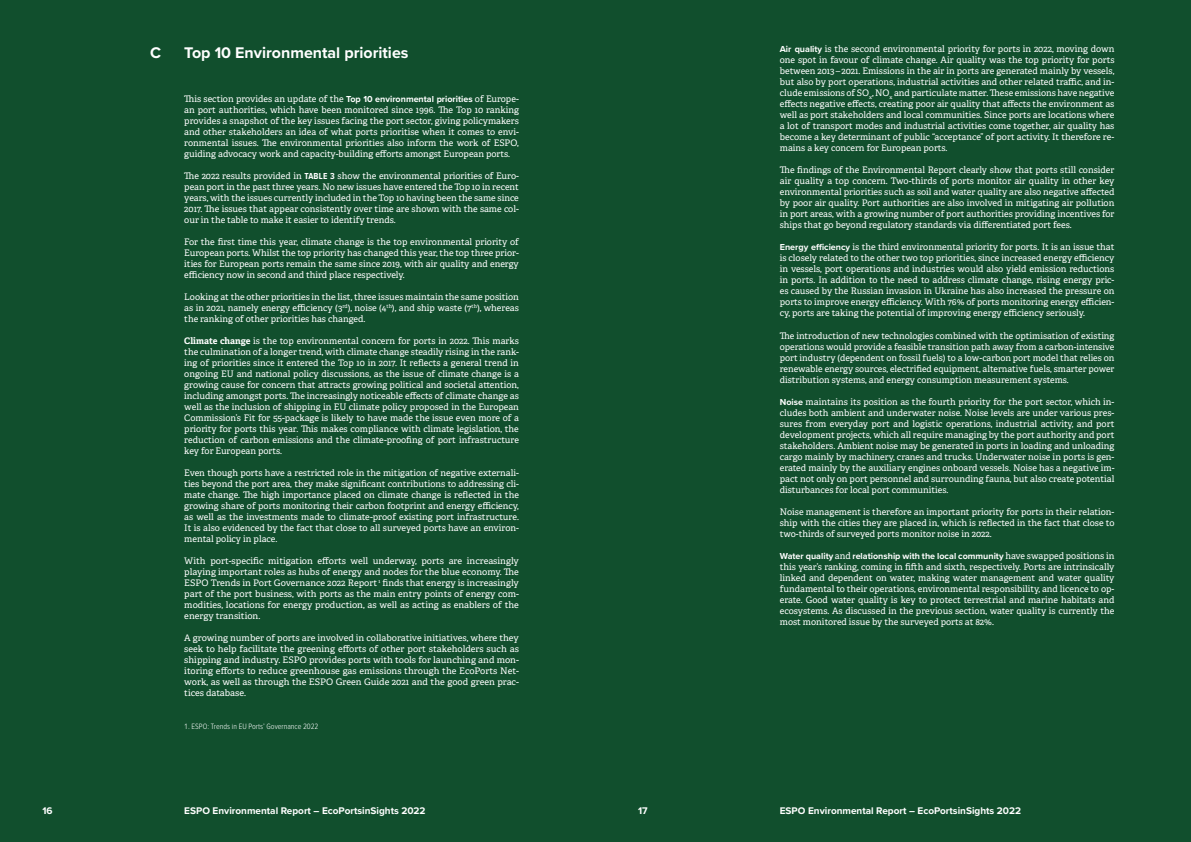
<style>
.page{position:relative;width:1191px;height:842px;background:#fff}
.page>*{position:absolute;margin:0;border:0;box-sizing:border-box;transform-origin:0 0}
.t1{font:700 16px "Proxima Nova";color:#fff}
.t2{font:700 10px "Proxima Nova";color:#fff}
.t3{font:9px/11px "Adelle";color:#fff;text-align:justify}
.t4{font:700 9px "Proxima Nova";color:#fff}
.t5{font:300 8px "Proxima Nova Cond";color:#fff}
.s1{font-family:"Proxima Nova";font-weight:700}
.s2{font-family:"Proxima Nova A Cond";font-weight:700}
.s3{font-weight:700}
.s4{font-family:"Adelle";font-weight:400}
</style>
<div class="page">
<div style="left:0;top:0;width:595px;height:842px;background:#114f2d"></div>
<div style="left:595px;top:0;width:596px;height:842px;background:#114f2d"></div>
<h1 class="t1" style="left:150px;top:41px;width:12px">C</h1>
<h1 class="t1" style="left:184px;top:41px;width:226px">Top 10 Environmental priorities</h1>
<p class="t3" style="left:184px;top:93px;width:336px">This section provides an update of the <span class="s1">Top 10 environmental priorities</span> of Europe&shy;an port authorities, which have been monitored since 1996. The Top 10 ranking provides a snapshot of the key issues facing the port sector, giving policymakers and other stakeholders an idea of what ports prioritise when it comes to envi&shy;ronmental issues. The environmental priorities also inform the work of ESPO, guiding advocacy work and capacity-building efforts amongst European ports.</p>
<p class="t3" style="left:184px;top:170px;width:336px">The 2022 results provided in <span class="s2">TABLE 3</span> show the environmental priorities of Euro&shy;pean port in the past three years. No new issues have entered the Top 10 in recent years, with the issues currently included in the Top 10 having been the same since 2017. The issues that appear consistently over time are shown with the same col&shy;our in the table to make it easier to identify trends.</p>
<p class="t3" style="left:184px;top:236px;width:336px">For the first time this year, climate change is the top environmental priority of European ports. Whilst the top priority has changed this year, the top three prior&shy;ities for European ports remain the same since 2019, with air quality and energy efficiency now in second and third place respectively.</p>
<p class="t3" style="left:184px;top:291px;width:336px">Looking at the other priorities in the list, three issues maintain the same position as in 2021, namely energy efficiency (3<sup>rd</sup>), noise (4<sup>th</sup>), and ship waste (7<sup>th</sup>), whereas the ranking of other priorities has changed.</p>
<p class="t3" style="left:184px;top:335px;width:336px"><span class="s3">Climate change</span> is the top environmental concern for ports in 2022. This marks the culmination of a longer trend, with climate change steadily rising in the rank&shy;ing of priorities since it entered the Top 10 in 2017. It reflects a general trend in ongoing EU and national policy discussions, as the issue of climate change is a growing cause for concern that attracts growing political and societal attention, including amongst ports. The increasingly noticeable effects of climate change as well as the inclusion of shipping in EU climate policy proposed in the European Commission’s Fit for 55-package is likely to have made the issue even more of a priority for ports this year. This makes compliance with climate legislation, the reduction of carbon emissions and the climate-proofing of port infrastructure key for European ports.</p>
<p class="t3" style="left:184px;top:467px;width:336px">Even though ports have a restricted role in the mitigation of negative externali&shy;ties beyond the port area, they make significant contributions to addressing cli&shy;mate change. The high importance placed on climate change is reflected in the growing share of ports monitoring their carbon footprint and energy efficiency, as well as the investments made to climate-proof existing port infrastructure.<br>It is also evidenced by the fact that close to all surveyed ports have an environ&shy;mental policy in place.</p>
<p class="t3" style="left:184px;top:555px;width:336px">With port-specific mitigation efforts well underway, ports are increasingly playing important roles as hubs of energy and nodes for the blue economy. The ESPO Trends in Port Governance 2022 Report <sup>1</sup> finds that energy is increasingly part of the port business, with ports as the main entry points of energy com&shy;modities, locations for energy production, as well as acting as enablers of the energy transition.</p>
<p class="t3" style="left:184px;top:632px;width:336px">A growing number of ports are involved in collaborative initiatives, where they seek to help facilitate the greening efforts of other port stakeholders such as shipping and industry. ESPO provides ports with tools for launching and mon&shy;itoring efforts to reduce greenhouse gas emissions through the EcoPorts Net&shy;work, as well as through the ESPO Green Guide 2021 and the good green prac&shy;tices database.</p>
<p class="t5" style="left:184px;top:720px;width:136px">1. ESPO: Trends in EU Ports’ Governance 2022</p>
<p class="t3" style="left:780px;top:44px;width:336px"><span class="s1">Air quality</span> is the second environmental priority for ports in 2022, moving down one spot in favour of climate change. Air quality was the top priority for ports between 2013 – 2021. Emissions in the air in ports are generated mainly by vessels, but also by port operations, industrial activities and other related traffic, and in&shy;clude emissions of SO<sub>x</sub>, NO<sub>x</sub> and particulate matter. These emissions have negative effects negative effects, creating poor air quality that affects the environment as well as port stakeholders and local communities. Since ports are locations where a lot of transport modes and industrial activities come together, air quality has become a key determinant of public “acceptance” of port activity. It therefore re&shy;mains a key concern for European ports.</p>
<p class="t3" style="left:780px;top:165px;width:336px">The findings of the Environmental Report clearly show that ports still consider air quality a top concern. Two-thirds of ports monitor air quality in other key environmental priorities such as soil and water quality are also negative affected by poor air quality. Port authorities are also involved in mitigating air pollution in port areas, with a growing number of port authorities providing incentives for ships that go beyond regulatory standards via differentiated port fees.</p>
<p class="t3" style="left:780px;top:242px;width:336px"><span class="s1">Energy efficiency</span> is the third environmental priority for ports. It is an issue that is closely related to the other two top priorities, since increased energy efficiency in vessels, port operations and industries would also yield emission reductions in ports. In addition to the need to address climate change, rising energy pric&shy;es caused by the Russian invasion in Ukraine has also increased the pressure on ports to improve energy efficiency. With 76% of ports monitoring energy efficien&shy;cy, ports are taking the potential of improving energy efficiency seriously.</p>
<p class="t3" style="left:780px;top:330px;width:336px">The introduction of new technologies combined with the optimisation of existing operations would provide a feasible transition path away from a carbon-intensive port industry (dependent on fossil fuels) to a low-carbon port model that relies on renewable energy sources, electrified equipment, alternative fuels, smarter power distribution systems, and energy consumption measurement systems.</p>
<p class="t3" style="left:780px;top:396px;width:336px"><span class="s1">Noise</span> maintains its position as the fourth priority for the port sector, which in&shy;cludes both ambient and underwater noise. Noise levels are under various pres&shy;sures from everyday port and logistic operations, industrial activity, and port development projects, which all require managing by the port authority and port stakeholders. Ambient noise may be generated in ports in loading and unloading cargo mainly by machinery, cranes and trucks. Underwater noise in ports is gen&shy;erated mainly by the auxiliary engines onboard vessels. Noise has a negative im&shy;pact not only on port personnel and surrounding fauna, but also create potential disturbances for local port communities.</p>
<p class="t3" style="left:780px;top:506px;width:336px">Noise management is therefore an important priority for ports in their relation&shy;ship with the cities they are placed in, which is reflected in the fact that close to two-thirds of surveyed ports monitor noise in 2022.</p>
<p class="t4" style="left:780px;top:549px;width:336px">Water quality <span class="s4">and</span> relationship with the local community <span class="s4">have swapped positions in</span></p>
<p class="t3" style="left:780px;top:561px;width:336px">this year’s ranking, coming in fifth and sixth, respectively. Ports are intrinsically linked and dependent on water, making water management and water quality fundamental to their operations, environmental responsibility, and licence to op&shy;erate. Good water quality is key to protect terrestrial and marine habitats and ecosystems. As discussed in the previous section, water quality is currently the most monitored issue by the surveyed ports at 82%.</p>
<p class="t2" style="left:43px;top:803px;width:12px">16</p>
<p class="t2" style="left:184px;top:803px;width:243px">ESPO Environmental Report – EcoPortsinSights 2022</p>
<p class="t2" style="left:638px;top:803px;width:11px">17</p>
<p class="t2" style="left:780px;top:803px;width:243px">ESPO Environmental Report – EcoPortsinSights 2022</p>
</div>
